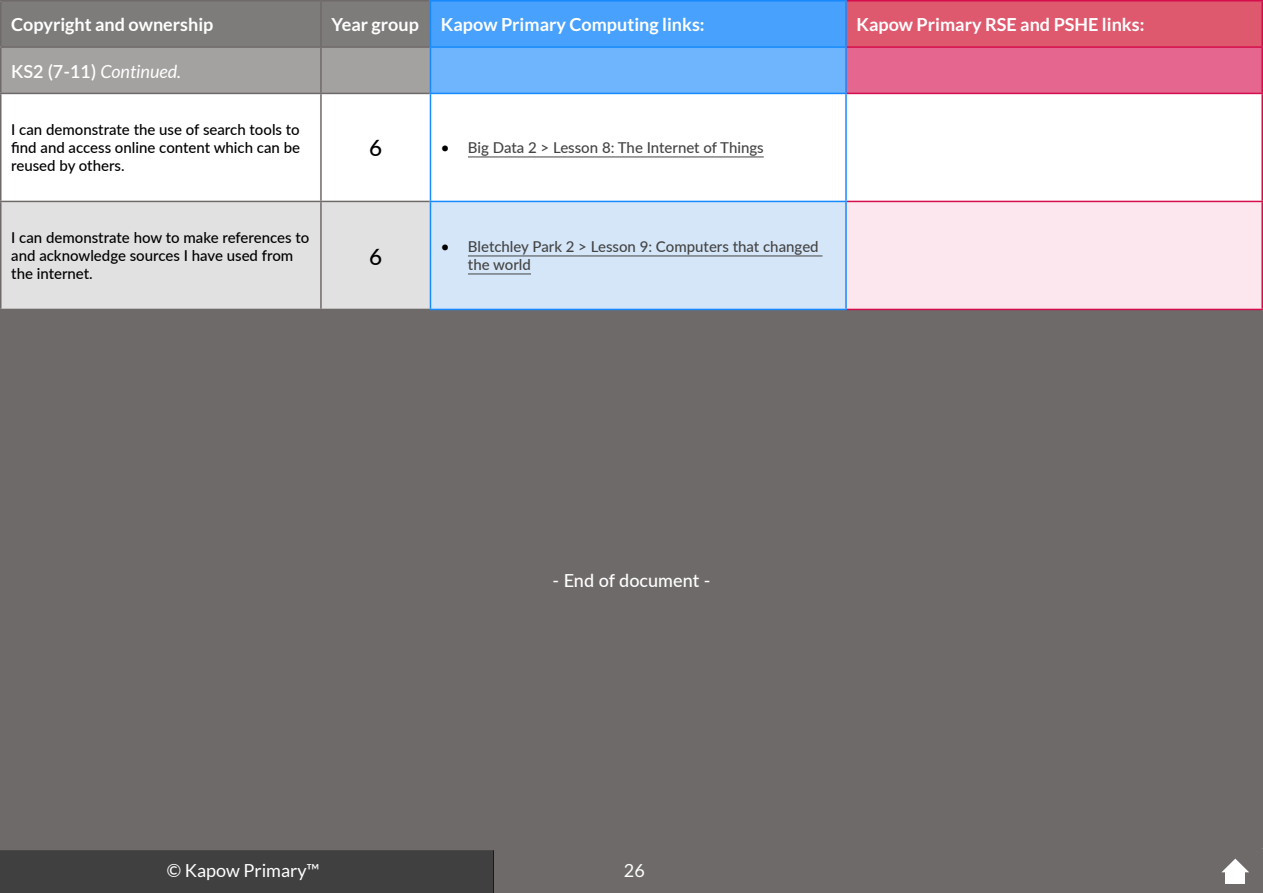
<style>
.page{position:relative;width:1263px;height:893px;background:#fff}
.page>*{position:absolute;margin:0;border:0;box-sizing:border-box;transform-origin:0 0}
.t1{font:500 22.5px "Lato";color:#000}
.t2{font:700 18px "Lato";color:#fff}
.t3{font:italic 18px "Lato";color:#fff}
.t4{font:18px "Lato";color:#fff}
.t5{font:500 18px "Lato";color:#fff}
.t6{font:500 15px/18px "Lato";color:#000;text-align:justify}
.t7{font:500 15px/18px "Lato";color:#444}
.s1{font-weight:600;font-style:normal}
.s2{color:#000}
</style>
<div class="page">
<div style="left:493px;top:850px;width:770px;height:43px;background:#6e6a69"></div>
<div style="left:0;top:850px;width:493px;height:43px;background:#404040"></div>
<div style="left:430px;top:1px;width:416px;height:46px;background:#47a1fd"></div>
<div style="left:846px;top:1px;width:416px;height:46px;background:#df596e"></div>
<svg style="left:2px;top:2px;width:428px;height:91px;background:#918f8e"></svg>
<div style="left:430px;top:47px;width:416px;height:46px;background:#6eb5fd"></div>
<div style="left:846px;top:47px;width:416px;height:46px;background:#e5678f"></div>
<div style="left:2px;top:202px;width:428px;height:107px;background:#e2e1e1"></div>
<div style="left:430px;top:201px;width:416px;height:108px;background:#d5e6f8"></div>
<div style="left:846px;top:201px;width:416px;height:108px;background:#fbe7ed"></div>
<div style="left:1px;top:309px;width:1261px;height:540px;background:#6e6a69"></div>
<hr style="left:0;top:0;width:321px;height:2px;background:#6e6a69">
<hr style="left:0;top:2px;width:2px;height:44px;background:#6e6a69">
<hr style="left:321px;top:0;width:109px;height:2px;background:#6e6a69">
<hr style="left:320px;top:2px;width:2px;height:44px;background:#6e6a69">
<hr style="left:0;top:46px;width:321px;height:2px;background:#6e6a69">
<hr style="left:0;top:48px;width:2px;height:45px;background:#6e6a69">
<hr style="left:321px;top:46px;width:109px;height:2px;background:#6e6a69">
<hr style="left:320px;top:48px;width:2px;height:45px;background:#6e6a69">
<hr style="left:0;top:93px;width:321px;height:1px;background:#6e6a69">
<hr style="left:0;top:94px;width:2px;height:107px;background:#6e6a69">
<hr style="left:321px;top:93px;width:109px;height:1px;background:#6e6a69">
<hr style="left:320px;top:94px;width:2px;height:107px;background:#6e6a69">
<hr style="left:0;top:201px;width:321px;height:1px;background:#6e6a69">
<hr style="left:0;top:202px;width:2px;height:107px;background:#6e6a69">
<hr style="left:321px;top:201px;width:109px;height:1px;background:#6e6a69">
<hr style="left:320px;top:202px;width:2px;height:107px;background:#6e6a69">
<hr style="left:0;top:309px;width:321px;height:1px;background:#6e6a69">
<hr style="left:0;top:310px;width:2px;height:539px;background:#6e6a69">
<hr style="left:1261px;top:310px;width:2px;height:539px;background:#6e6a69">
<hr style="left:0;top:849px;width:321px;height:1px;background:#6e6a69">
<hr style="left:321px;top:849px;width:109px;height:1px;background:#6e6a69">
<hr style="left:430px;top:849px;width:416px;height:1px;background:#6e6a69">
<hr style="left:846px;top:849px;width:417px;height:1px;background:#6e6a69">
<hr style="left:847px;top:0;width:416px;height:2px;background:#d50d4c">
<hr style="left:1261px;top:2px;width:2px;height:44px;background:#d50d4c">
<hr style="left:847px;top:46px;width:416px;height:2px;background:#d50d4c">
<hr style="left:1261px;top:48px;width:2px;height:45px;background:#d50d4c">
<hr style="left:847px;top:93px;width:416px;height:1px;background:#d50d4c">
<hr style="left:1261px;top:94px;width:2px;height:107px;background:#d50d4c">
<hr style="left:847px;top:201px;width:416px;height:1px;background:#d50d4c">
<hr style="left:1261px;top:202px;width:2px;height:107px;background:#d50d4c">
<hr style="left:847px;top:309px;width:416px;height:1px;background:#d50d4c">
<hr style="left:430px;top:0;width:417px;height:2px;background:#1789fc">
<hr style="left:430px;top:2px;width:1px;height:44px;background:#1789fc">
<hr style="left:845px;top:2px;width:2px;height:44px;background:#1789fc">
<hr style="left:430px;top:46px;width:417px;height:2px;background:#1789fc">
<hr style="left:430px;top:48px;width:1px;height:45px;background:#1789fc">
<hr style="left:845px;top:48px;width:2px;height:45px;background:#1789fc">
<hr style="left:430px;top:93px;width:417px;height:1px;background:#1789fc">
<hr style="left:430px;top:94px;width:1px;height:107px;background:#1789fc">
<hr style="left:845px;top:94px;width:2px;height:107px;background:#1789fc">
<hr style="left:430px;top:201px;width:417px;height:1px;background:#1789fc">
<hr style="left:430px;top:202px;width:1px;height:107px;background:#1789fc">
<hr style="left:845px;top:202px;width:2px;height:107px;background:#1789fc">
<hr style="left:430px;top:309px;width:417px;height:1px;background:#1789fc">
<hr style="left:468px;top:157px;width:296px;height:1px;background:#444">
<hr style="left:468px;top:256px;width:354px;height:1px;background:#444">
<hr style="left:468px;top:274px;width:63px;height:1px;background:#444">
<div style="left:1225px;top:870px;width:20px;height:14px;background:#fff"></div>
<svg style="left:1222px;top:859px;width:27px;height:13px"></svg>
<p class="t2" style="left:11px;top:14px;width:204px">Copyright and ownership</p>
<p class="t2" style="left:331px;top:14px;width:89px">Year group</p>
<p class="t2" style="left:441px;top:14px;width:265px">Kapow Primary Computing links:</p>
<p class="t2" style="left:856px;top:14px;width:289px">Kapow Primary RSE and PSHE links:</p>
<p class="t3" style="left:11px;top:61px;width:171px"><span class="s1">KS2 (7-11)</span> Continued.</p>
<p class="t6" style="left:11px;top:120px;width:290px">I can demonstrate the use of search tools to find and access online content which can be reused by others.</p>
<p class="t6" style="left:11px;top:228px;width:300px;text-align:left">I can demonstrate how to make references to and acknowledge sources I have used from the internet.</p>
<p class="t1" style="left:369px;top:132px;width:15px">6</p>
<p class="t7" style="left:441px;top:138px;width:324px"><span class="s2">•</span> Big Data 2 &gt; Lesson 8: The Internet of Things</p>
<p class="t1" style="left:369px;top:240px;width:15px">6</p>
<p class="t7" style="left:468px;top:237px;width:352px;text-indent:-27px"><span class="s2">•</span> Bletchley Park 2 &gt; Lesson 9: Computers that changed the world</p>
<p class="t5" style="left:552px;top:567px;width:159px">- End of document -</p>
<p class="t4" style="left:167px;top:860px;width:154px">© Kapow Primary™</p>
<p class="t4" style="left:624px;top:860px;width:22px">26</p>
</div>
